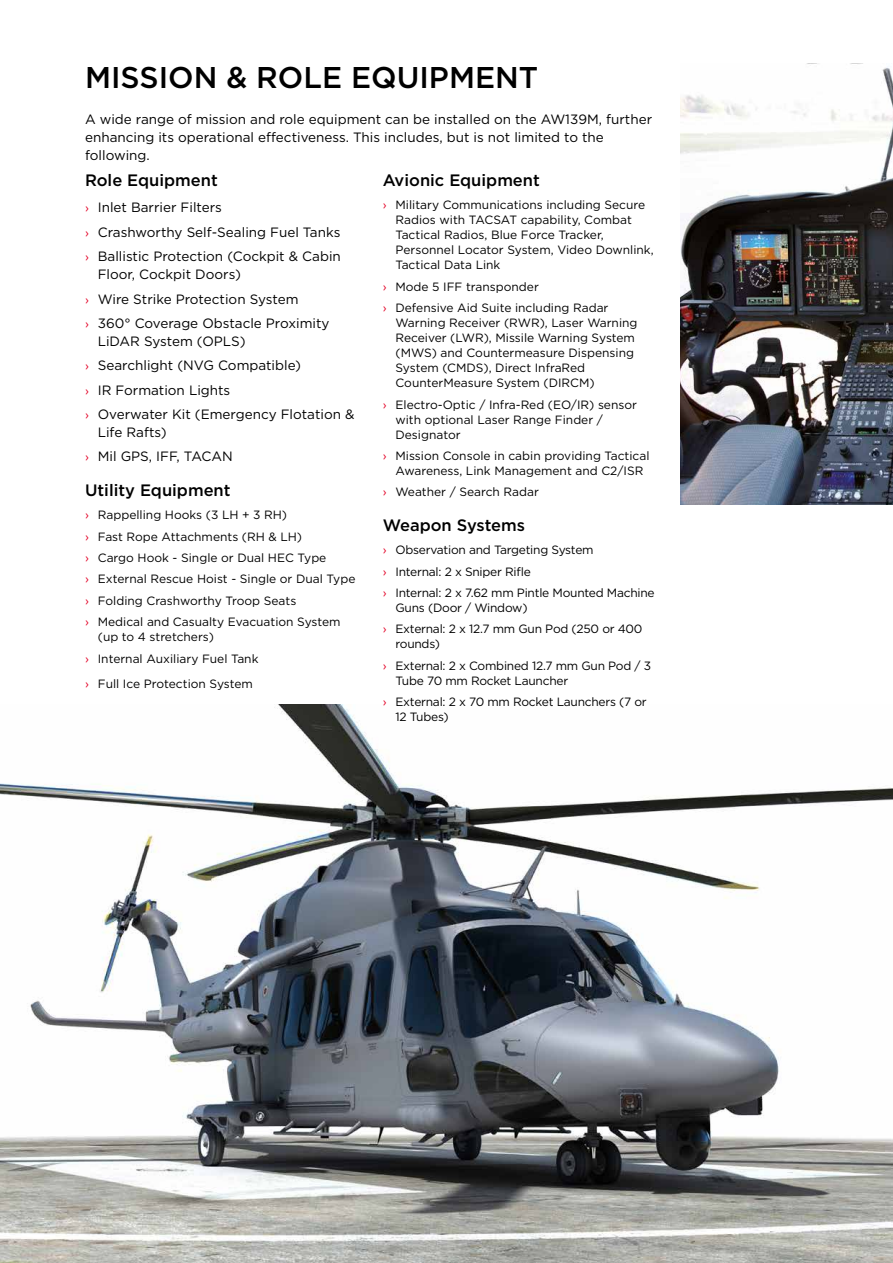
<style>
.page{position:relative;width:893px;height:1263px;background:#fff}
.page>*{position:absolute;margin:0;border:0;box-sizing:border-box;transform-origin:0 0}
.t1{font:500 30px "Gotham";color:#000}
.t2{font:500 16.5px "Gotham";color:#000}
.t3{font:13.5px/24.5px "Gotham";color:#000}
.t4{font:12px/15px "Gotham";color:#000}
.t5{font:12px/21.5px "Gotham";letter-spacing:-.02em;color:#000}
.s1{font-size:12px;color:#e40428}
.s2{color:#e40428}
</style>
<div class="page">
<img style="left:0;top:705px;width:893px;height:558px">
<img style="left:680px;top:67px;width:213px;height:437px">
<h1 class="t1" style="left:85px;top:58px;width:455px">MISSION &amp; ROLE EQUIPMENT</h1>
<p class="t3" style="left:85px;top:110px;width:569px;line-height:18px">A wide range of mission and role equipment can be installed on the AW139M, further enhancing its operational effectiveness. This includes, but is not limited to the following.</p>
<h2 class="t2" style="left:85px;top:169px;width:134px">Role Equipment</h2>
<p class="t3" style="left:85px;top:195px;width:257px"><span class="s1">›</span> Inlet Barrier Filters<br><span class="s1">›</span> Crashworthy Self-Sealing Fuel Tanks <span class="s1">›</span> Ballistic Protection (Cockpit &amp; Cabin</p>
<p class="t3" style="left:85px;top:262px;width:246px;text-indent:13px">Floor, Cockpit Doors)<br><span class="s1">›</span> Wire Strike Protection System<br><span class="s1">›</span> 360° Coverage Obstacle Proximity</p>
<p class="t3" style="left:85px;top:329px;width:271px;text-indent:13px">LiDAR System (OPLS)<br><span class="s1">›</span> Searchlight (NVG Compatible)<br><span class="s1">›</span> IR Formation Lights<br><span class="s1">›</span> Overwater Kit (Emergency Flotation &amp;</p>
<p class="t3" style="left:85px;top:420px;width:149px;text-indent:13px">Life Rafts)<br><span class="s1">›</span> Mil GPS, IFF, TACAN</p>
<h2 class="t2" style="left:85px;top:479px;width:147px">Utility Equipment</h2>
<p class="t4" style="left:85px;top:504px;width:272px;line-height:21.5px"><span class="s2">›</span> Rappelling Hooks (3 LH + 3 RH)<br><span class="s2">›</span> Fast Rope Attachments (RH &amp; LH)<br><span class="s2">›</span> Cargo Hook - Single or Dual HEC Type<br><span class="s2">›</span> External Rescue Hoist - Single or Dual Type <span class="s2">›</span> Folding Crashworthy Troop Seats<br><span class="s2">›</span> Medical and Casualty Evacuation System</p>
<p class="t4" style="left:85px;top:626px;width:175px;line-height:21.5px;text-indent:13px">(up to 4 stretchers)<br><span class="s2">›</span> Internal Auxiliary Fuel Tank</p>
<p class="t4" style="left:85px;top:676px;width:169px"><span class="s2">›</span> Full Ice Protection System</p>
<h2 class="t2" style="left:383px;top:169px;width:159px">Avionic Equipment</h2>
<p class="t4" style="left:395px;top:197px;width:260px;text-indent:-13px"><span class="s2">›</span> Military Communications including Secure Radios with TACSAT capability, Combat Tactical Radios, Blue Force Tracker, Personnel Locator System, Video Downlink, Tactical Data Link</p>
<p class="t4" style="left:383px;top:275px;width:227px;line-height:21.5px"><span class="s2">›</span> Mode 5 IFF transponder<br><span class="s2">›</span> Defensive Aid Suite including Radar</p>
<p class="t4" style="left:395px;top:315px;width:244px">Warning Receiver (RWR), Laser Warning Receiver (LWR), Missile Warning System (MWS) and Countermeasure Dispensing System (CMDS), Direct InfraRed CounterMeasure System (DIRCM)</p>
<p class="t4" style="left:395px;top:396px;width:243px;text-indent:-13px"><span class="s2">›</span> Electro-Optic / Infra-Red (EO/IR) sensor with optional Laser Range Finder /<br>Designator</p>
<p class="t4" style="left:383px;top:448px;width:268px;text-align:center"><span class="s2">›</span> Mission Console in cabin providing Tactical<br>Awareness, Link Management and C2/ISR</p>
<p class="t4" style="left:383px;top:484px;width:158px"><span class="s2">›</span> Weather / Search Radar</p>
<h2 class="t2" style="left:383px;top:514px;width:144px">Weapon Systems</h2>
<p class="t5" style="left:383px;top:539px;width:273px"><span class="s2">›</span> Observation and Targeting System<br><span class="s2">›</span> Internal: 2 x Sniper Rifle<br><span class="s2">›</span> Internal: 2 x 7.62 mm Pintle Mounted Machine</p>
<p class="t5" style="left:383px;top:597px;width:261px;text-indent:13px">Guns (Door / Window)<br><span class="s2">›</span> External: 2 x 12.7 mm Gun Pod (250 or 400</p>
<p class="t5" style="left:383px;top:633px;width:270px;text-indent:13px">rounds)<br><span class="s2">›</span> External: 2 x Combined 12.7 mm Gun Pod / 3</p>
<p class="t5" style="left:383px;top:669px;width:266px;text-indent:13px">Tube 70 mm Rocket Launcher<br><span class="s2">›</span> External: 2 x 70 mm Rocket Launchers (7 or</p>
<p class="t4" style="left:395px;top:709px;width:55px">12 Tubes)</p>
</div>
